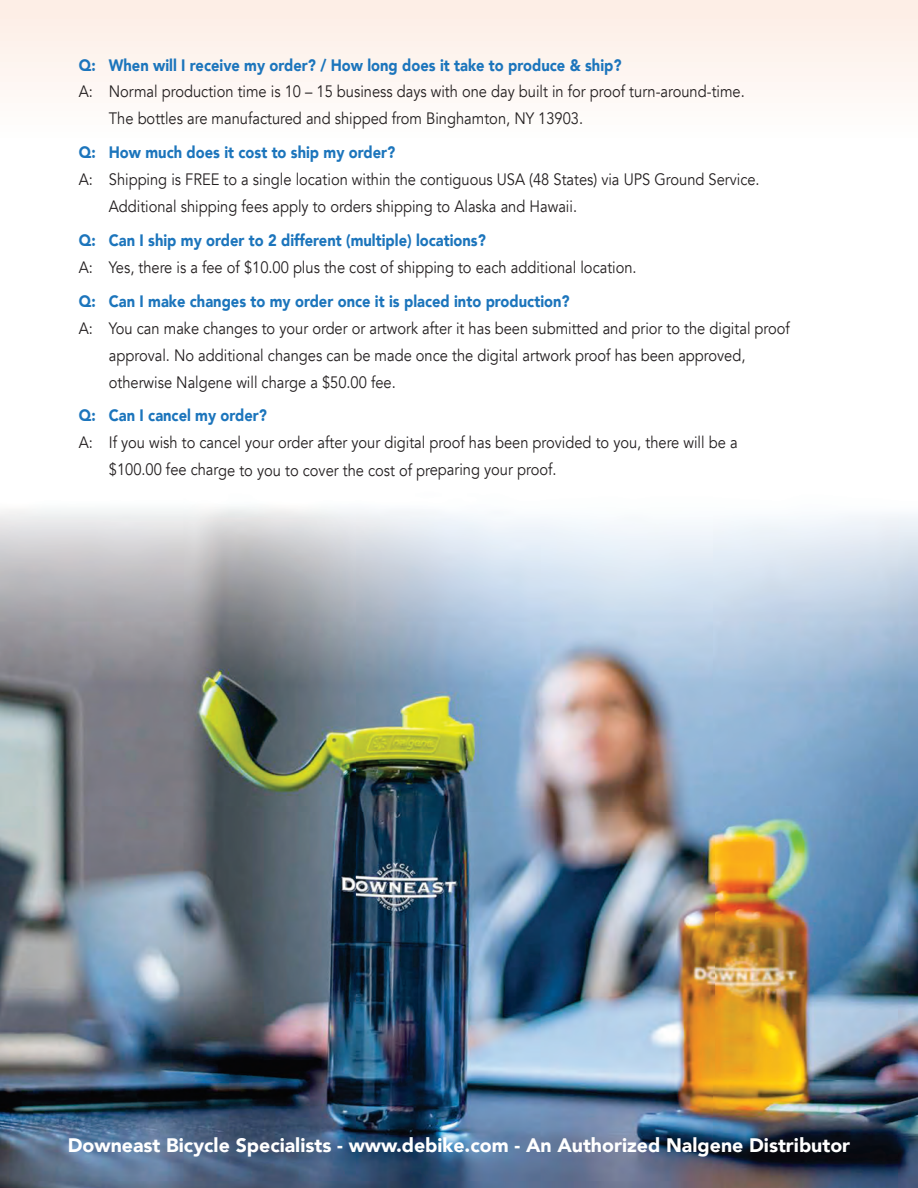
<style>
.page{position:relative;width:918px;height:1188px;background:#fff}
.page>*{position:absolute;margin:0;border:0;box-sizing:border-box;transform-origin:0 0}
.t1{font:900 19.5px "Avenir";color:#fff}
.t2{font:16.5px/27px "Avenir";color:#231f20;scale:.89 1}
.t3{font:900 16.5px "Avenir";color:#1c75bc;scale:.89 1}
</style>
<div class="page">
<div style="left:0;top:0;width:918px;height:160px;background:linear-gradient(to right,#fef7f3,#fef7f3)"></div>
<img style="left:0;top:507px;width:918px;height:681px">
<p class="t3" style="left:79px;top:54px;width:611px">Q: When will I receive my order? / How long does it take to produce &amp; ship?</p>
<p class="t2" style="left:109px;top:79px;width:716px;text-indent:-30px">A: Normal production time is 10 – 15 business days with one day built in for proof turn-around-time.<br>The bottles are manufactured and shipped from Binghamton, NY 13903.</p>
<p class="t3" style="left:79px;top:142px;width:357px">Q: How much does it cost to ship my order?</p>
<p class="t2" style="left:109px;top:167px;width:733px;text-indent:-30px">A: Shipping is FREE to a single location within the contiguous USA (48 States) via UPS Ground Service.<br>Additional shipping fees apply to orders shipping to Alaska and Hawaii.</p>
<p class="t3" style="left:79px;top:230px;width:459px">Q: Can I ship my order to 2 different (multiple) locations?</p>
<p class="t2" style="left:79px;top:254px;width:628px">A: Yes, there is a fee of $10.00 plus the cost of shipping to each additional location.</p>
<p class="t3" style="left:79px;top:290px;width:553px">Q: Can I make changes to my order once it is placed into production?</p>
<p class="t2" style="left:109px;top:315px;width:767px;text-indent:-30px">A: You can make changes to your order or artwork after it has been submitted and prior to the digital proof approval. No additional changes can be made once the digital artwork proof has been approved, otherwise Nalgene will charge a $50.00 fee.</p>
<p class="t3" style="left:79px;top:405px;width:213px">Q: Can I cancel my order?</p>
<p class="t2" style="left:109px;top:430px;width:708px;text-indent:-30px">A: If you wish to cancel your order after your digital proof has been provided to you, there will be a $100.00 fee charge to you to cover the cost of preparing your proof.</p>
<p class="t1" style="left:68px;top:1133px;width:784px">Downeast Bicycle Specialists - www.debike.com - An Authorized Nalgene Distributor</p>
</div>
